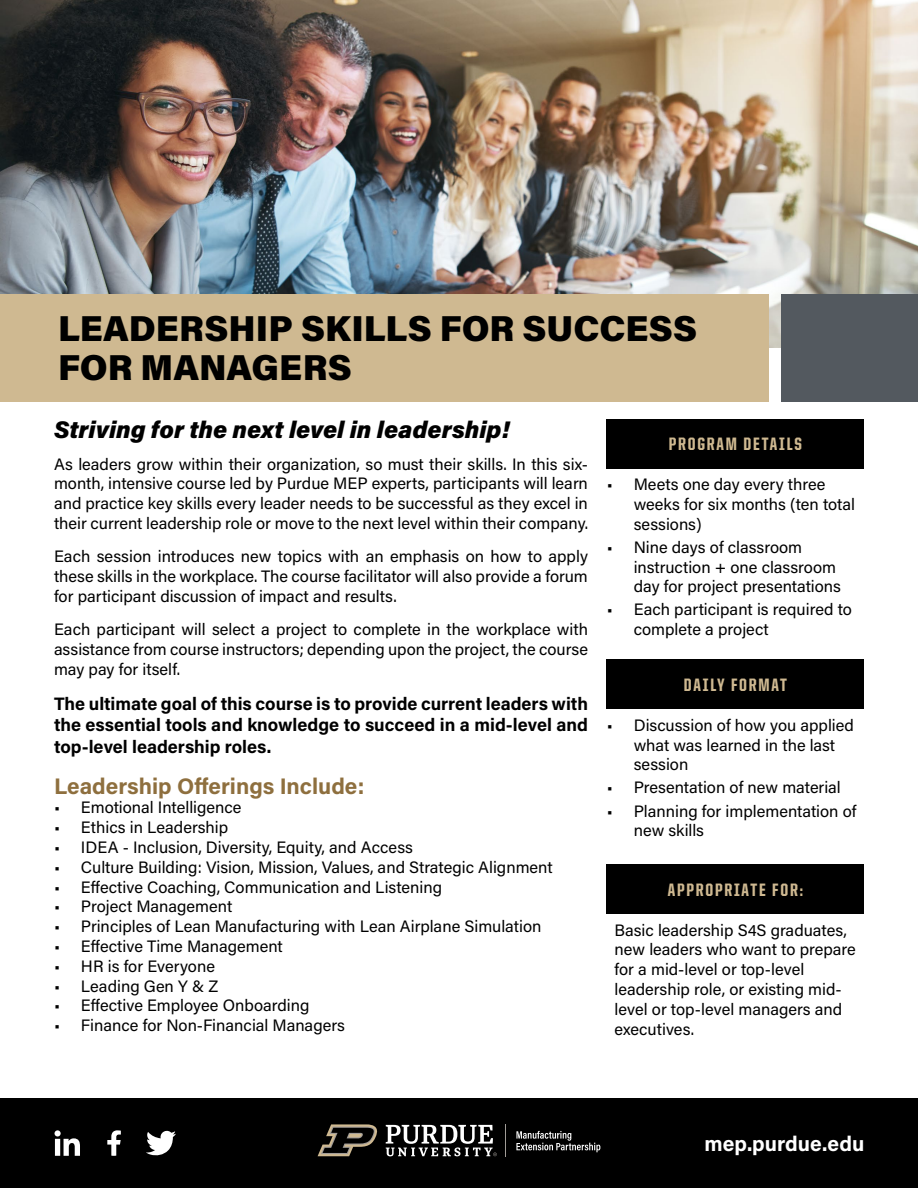
<style>
.page{position:relative;width:918px;height:1188px;background:#fff}
.page>*{position:absolute;margin:0;border:0;box-sizing:border-box;transform-origin:0 0}
.t1{font:900 36px/39px "Acumin Pro";color:#000}
.t2{font:italic 900 24px "Acumin Pro";color:#000}
.t3{font:700 22.5px "Acumin Pro";color:#8e6f3e}
.t4{font:700 21px "Acumin Pro";color:#fff}
.t5{font:700 18px/21.6px "Acumin Pro";color:#000;text-align:justify}
.t6{font:800 18px "United Sans Cond";letter-spacing:.1em;color:#cfb991}
.t7{font:16.5px/19.8px "Acumin Pro";color:#000}
</style>
<div class="page">
<div style="left:0;top:1098px;width:918px;height:90px;background:#000"></div>
<svg style="left:107px;top:1130px;width:14px;height:26px"></svg>
<svg style="left:146px;top:1131px;width:30px;height:25px"></svg>
<svg style="left:55px;top:1130px;width:25px;height:26px"></svg>
<img style="left:0;top:0;width:918px;height:348px">
<div style="left:607px;top:419px;width:257px;height:49px;background:#000"></div>
<div style="left:607px;top:660px;width:257px;height:49px;background:#000"></div>
<div style="left:607px;top:864px;width:257px;height:50px;background:#000"></div>
<div style="left:782px;top:294px;width:136px;height:108px;background:#53595f"></div>
<div style="left:0;top:294px;width:769px;height:108px;background:#cfb991"></div>
<svg style="left:516px;top:1131px;width:84px;height:21px"></svg>
<svg style="left:318px;top:1124px;width:60px;height:32px"></svg>
<hr style="left:505px;top:1124px;width:1px;height:32px;background:#a19c97">
<svg style="left:386px;top:1125px;width:111px;height:31px"></svg>
<h1 class="t1" style="left:58px;top:308px;width:641px">LEADERSHIP SKILLS FOR SUCCESS<br>FOR MANAGERS</h1>
<h2 class="t2" style="left:54px;top:412px;width:457px">Striving for the next level in leadership!</h2>
<p class="t7" style="left:54px;top:453px;width:536px;text-align:justify">As leaders grow within their organization, so must their skills. In this six&shy;month, intensive course led by Purdue MEP experts, participants will learn and practice key skills every leader needs to be successful as they excel in their current leadership role or move to the next level within their company.</p>
<p class="t7" style="left:54px;top:546px;width:536px;text-align:justify">Each session introduces new topics with an emphasis on how to apply these skills in the workplace. The course facilitator will also provide a forum for participant discussion of impact and results.</p>
<p class="t7" style="left:54px;top:619px;width:536px;text-align:justify">Each participant will select a project to complete in the workplace with assistance from course instructors; depending upon the project, the course may pay for itself.</p>
<p class="t5" style="left:54px;top:692px;width:536px">The ultimate goal of this course is to provide current leaders with the essential tools and knowledge to succeed in a mid-level and top-level leadership roles.</p>
<h3 class="t3" style="left:54px;top:770px;width:312px">Leadership Offerings Include:</h3>
<p class="t7" style="left:54px;top:797px;width:189px">• Emotional Intelligence</p>
<p class="t7" style="left:54px;top:817px;width:176px">• Ethics in Leadership</p>
<p class="t7" style="left:54px;top:837px;width:361px">• IDEA - Inclusion, Diversity, Equity, and Access</p>
<p class="t7" style="left:54px;top:856px;width:500px">• Culture Building: Vision, Mission, Values, and Strategic Alignment</p>
<p class="t7" style="left:54px;top:876px;width:390px">• Effective Coaching, Communication and Listening</p>
<p class="t7" style="left:54px;top:896px;width:180px">• Project Management</p>
<p class="t7" style="left:54px;top:916px;width:489px">• Principles of Lean Manufacturing with Lean Airplane Simulation</p>
<p class="t7" style="left:54px;top:936px;width:230px">• Effective Time Management</p>
<p class="t7" style="left:54px;top:955px;width:163px">• HR is for Everyone</p>
<p class="t7" style="left:54px;top:975px;width:166px">• Leading Gen Y &amp; Z</p>
<p class="t7" style="left:54px;top:995px;width:257px">• Effective Employee Onboarding</p>
<p class="t7" style="left:54px;top:1015px;width:292px">• Finance for Non-Financial Managers</p>
<p class="t6" style="left:669px;top:435px;width:135px">PROGRAM DETAILS</p>
<p class="t7" style="left:634px;top:474px;width:223px;text-indent:-27px">• Meets one day every three weeks for six months (ten total sessions)</p>
<p class="t7" style="left:634px;top:536px;width:209px;text-indent:-27px">• Nine days of classroom instruction + one classroom day for project presentations</p>
<p class="t7" style="left:634px;top:599px;width:220px;text-indent:-27px">• Each participant is required to complete a project</p>
<p class="t6" style="left:684px;top:676px;width:105px">DAILY FORMAT</p>
<p class="t7" style="left:634px;top:715px;width:222px;text-indent:-27px">• Discussion of how you applied what was learned in the last session</p>
<p class="t7" style="left:607px;top:777px;width:236px">• Presentation of new material</p>
<p class="t7" style="left:634px;top:800px;width:224px;text-indent:-27px">• Planning for implementation of new skills</p>
<p class="t6" style="left:668px;top:880px;width:137px">APPROPRIATE FOR:</p>
<p class="t7" style="left:615px;top:919px;width:243px">Basic leadership S4S graduates, new leaders who want to prepare for a mid-level or top-level leadership role, or existing mid&shy;level or top-level managers and executives.</p>
<p class="t4" style="left:704px;top:1129px;width:161px">mep.purdue.edu</p>
</div>
